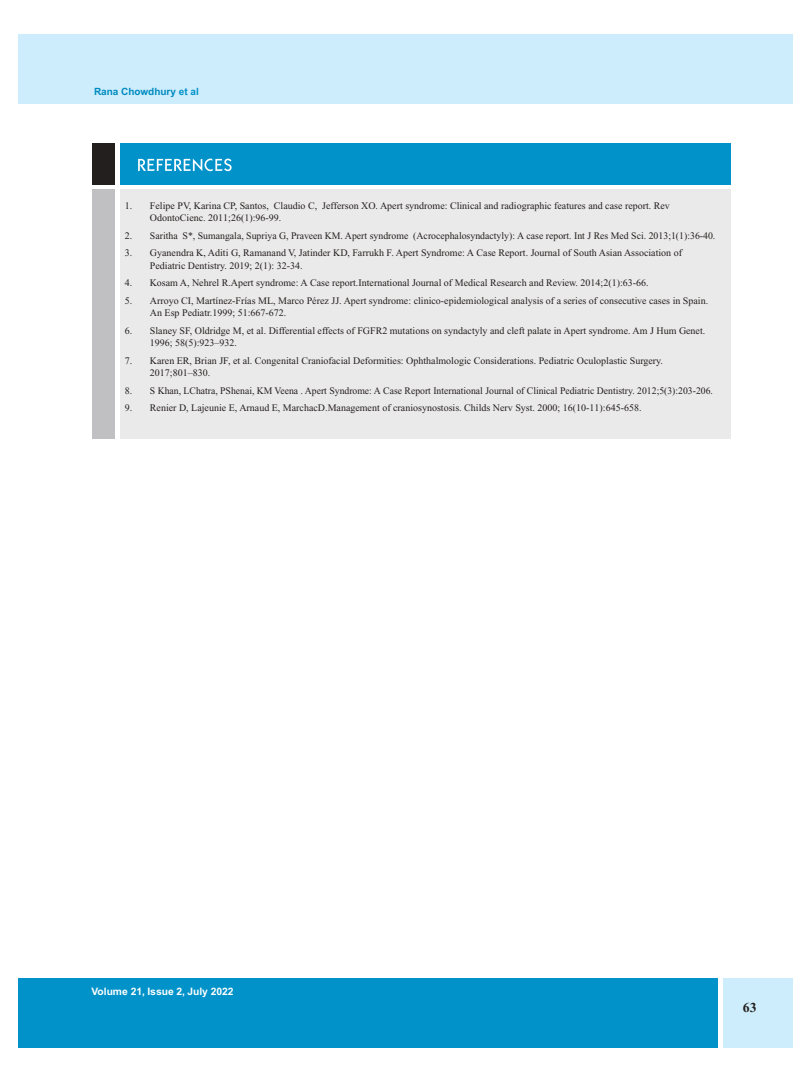
<style>
.page{position:relative;width:810px;height:1080px;background:#fff}
.page>*{position:absolute;margin:0;border:0;box-sizing:border-box;transform-origin:0 0}
.t1{font:700 13.75px "Times New Roman";color:#241f1f}
.t2{font:700 10.25px "Helvetica";color:#fff}
.t3{font:10px/12.5px "Times New Roman";color:#241f1f}
.t4{font:700 10px "Helvetica";color:#008bc0}
.s1{color:#0092c9}
</style>
<div class="page">
<div style="left:93px;top:143px;width:22px;height:42px;background:#241f1f"></div>
<div style="left:120px;top:190px;width:611px;height:249px;background:#ebeaea"></div>
<div style="left:93px;top:190px;width:22px;height:249px;background:#c0bfc1"></div>
<div style="left:120px;top:143px;width:611px;height:42px;background:#0092c9"></div>
<svg style="left:138px;top:159px;width:94px;height:12px"></svg>
<div style="left:18px;top:35px;width:774px;height:69px;background:#cdedfc"></div>
<div style="left:18px;top:978px;width:699px;height:70px;background:#0092c9"></div>
<div style="left:723px;top:978px;width:69px;height:70px;background:#cdedfc"></div>
<p class="t4" style="left:94px;top:85px;width:106px">Rana Chowdhury <span class="s1">et al</span></p>
<p class="t3" style="left:150px;top:200px;width:521px;text-indent:-25px">1. Felipe PV, Karina CP, Santos, Claudio C, Jefferson XO. Apert syndrome: Clinical and radiographic features and case report. Rev<br>OdontoCienc. 2011;26(1):96-99.</p>
<p class="t3" style="left:125px;top:230px;width:592px">2. Saritha S*, Sumangala, Supriya G, Praveen KM. Apert syndrome (Acrocephalosyndactyly): A case report. Int J Res Med Sci. 2013;1(1):36-40.</p>
<p class="t3" style="left:150px;top:247px;width:534px;text-indent:-25px">3. Gyanendra K, Aditi G, Ramanand V, Jatinder KD, Farrukh F. Apert Syndrome: A Case Report. Journal of South Asian Association of<br>Pediatric Dentistry. 2019; 2(1): 32-34.</p>
<p class="t3" style="left:125px;top:277px;width:525px">4. Kosam A, Nehrel R.Apert syndrome: A Case report.International Journal of Medical Research and Review. 2014;2(1):63-66.</p>
<p class="t3" style="left:150px;top:295px;width:560px;text-indent:-25px">5. Arroyo CI, Martínez-Frías ML, Marco Pérez JJ. Apert syndrome: clinico-epidemiological analysis of a series of consecutive cases in Spain.<br>An Esp Pediatr.1999; 51:667-672.</p>
<p class="t3" style="left:150px;top:325px;width:557px;text-indent:-25px">6. Slaney SF, Oldridge M, et al. Differential effects of FGFR2 mutations on syndactyly and cleft palate in Apert syndrome. Am J Hum Genet.<br>1996; 58(5):923–932.</p>
<p class="t3" style="left:150px;top:355px;width:515px;text-indent:-25px">7. Karen ER, Brian JF, et al. Congenital Craniofacial Deformities: Ophthalmologic Considerations. Pediatric Oculoplastic Surgery.<br>2017;801–830.</p>
<p class="t3" style="left:125px;top:385px;width:590px">8. S Khan, LChatra, PShenai, KM Veena . Apert Syndrome: A Case Report International Journal of Clinical Pediatric Dentistry. 2012;5(3):203-206.</p>
<p class="t3" style="left:125px;top:402px;width:518px">9. Renier D, Lajeunie E, Arnaud E, MarchacD.Management of craniosynostosis. Childs Nerv Syst. 2000; 16(10-11):645-658.</p>
<p class="t2" style="left:92px;top:986px;width:143px">Volume 21, Issue 2, July 2022</p>
<h1 class="t1" style="left:743px;top:1000px;width:15px">63</h1>
</div>
